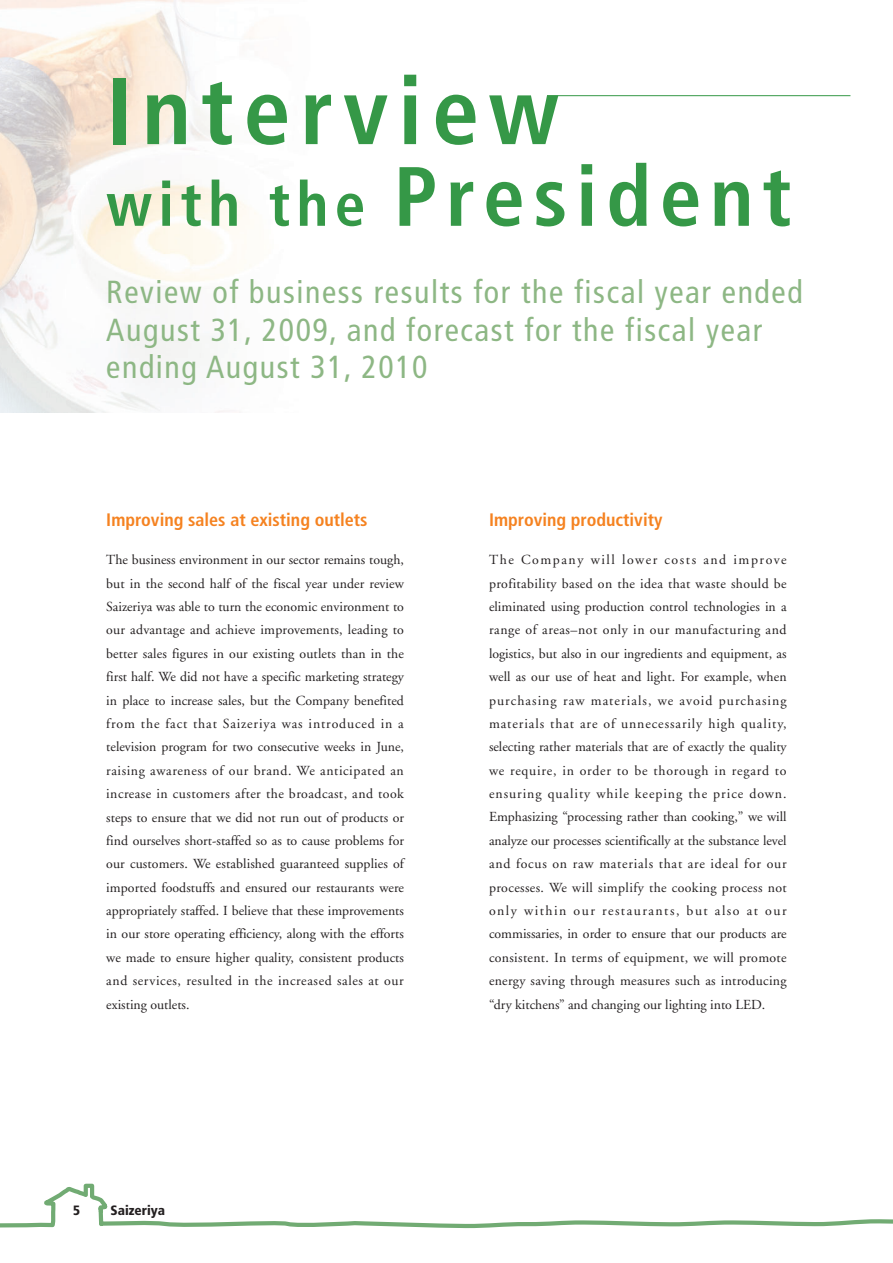
<style>
.page{position:relative;width:893px;height:1263px;background:#fff}
.page>*{position:absolute;margin:0;border:0;box-sizing:border-box;transform-origin:0 0}
.t1{font:700 condensed 94.65px "Frutiger";letter-spacing:.1em;color:#359847}
.t2{font:700 condensed 84px "Frutiger";letter-spacing:.1em;color:#359847}
.t3{font:condensed 31.95px/37.2px "Frutiger";letter-spacing:.05em;color:#8db784}
.t4{font:700 condensed 18px "Frutiger";color:#f58220}
.t5{font:13.8px/23.4px "Adobe Garamond";color:#231f20;text-align:justify}
.t6{font:900 condensed 13.5px "Frutiger";color:#231f20}
.s1{font-size:61.65px}
</style>
<div class="page">
<img style="left:0;top:0;width:256px;height:412px">
<hr style="left:547px;top:95px;width:303px;height:1px;background:#359847">
<svg style="left:0;top:1183px;width:893px;height:46px"></svg>
<h1 class="t1" style="left:106px;top:73px;width:454px">Interview</h1>
<h2 class="t2" style="left:106px;top:163px;width:687px"><span class="s1">with the</span> President</h2>
<h3 class="t3" style="left:106px;top:276px;width:698px">Review of business results for the fiscal year ended<br>August 31, 2009, and forecast for the fiscal year ending August 31, 2010</h3>
<h3 class="t4" style="left:106px;top:512px;width:263px">Improving sales at existing outlets</h3>
<h3 class="t4" style="left:489px;top:512px;width:175px">Improving productivity</h3>
<p class="t5" style="left:106px;top:549px;width:299px">The business environment in our sector remains tough, but in the second half of the fiscal year under review Saizeriya was able to turn the economic environment to our advantage and achieve improvements, leading to better sales figures in our existing outlets than in the first half. We did not have a specific marketing strategy in place to increase sales, but the Company benefited from the fact that Saizeriya was introduced in a television program for two consecutive weeks in June, raising awareness of our brand. We anticipated an increase in customers after the broadcast, and took steps to ensure that we did not run out of products or find ourselves short-staffed so as to cause problems for our customers. We established guaranteed supplies of imported foodstuffs and ensured our restaurants were appropriately staffed. I believe that these improvements in our store operating efficiency, along with the efforts we made to ensure higher quality, consistent products and services, resulted in the increased sales at our existing outlets.</p>
<p class="t5" style="left:489px;top:549px;width:299px">The Company will lower costs and improve profitability based on the idea that waste should be eliminated using production control technologies in a range of areas–not only in our manufacturing and logistics, but also in our ingredients and equipment, as well as our use of heat and light. For example, when purchasing raw materials, we avoid purchasing materials that are of unnecessarily high quality, selecting rather materials that are of exactly the quality we require, in order to be thorough in regard to ensuring quality while keeping the price down.<br>Emphasizing “processing rather than cooking,” we will analyze our processes scientifically at the substance level and focus on raw materials that are ideal for our processes. We will simplify the cooking process not only within our restaurants, but also at our commissaries, in order to ensure that our products are consistent. In terms of equipment, we will promote energy saving through measures such as introducing “dry kitchens” and changing our lighting into LED.</p>
<p class="t6" style="left:73px;top:1205px;width:9px">5</p>
<p class="t6" style="left:111px;top:1205px;width:56px">Saizeriya</p>
</div>
